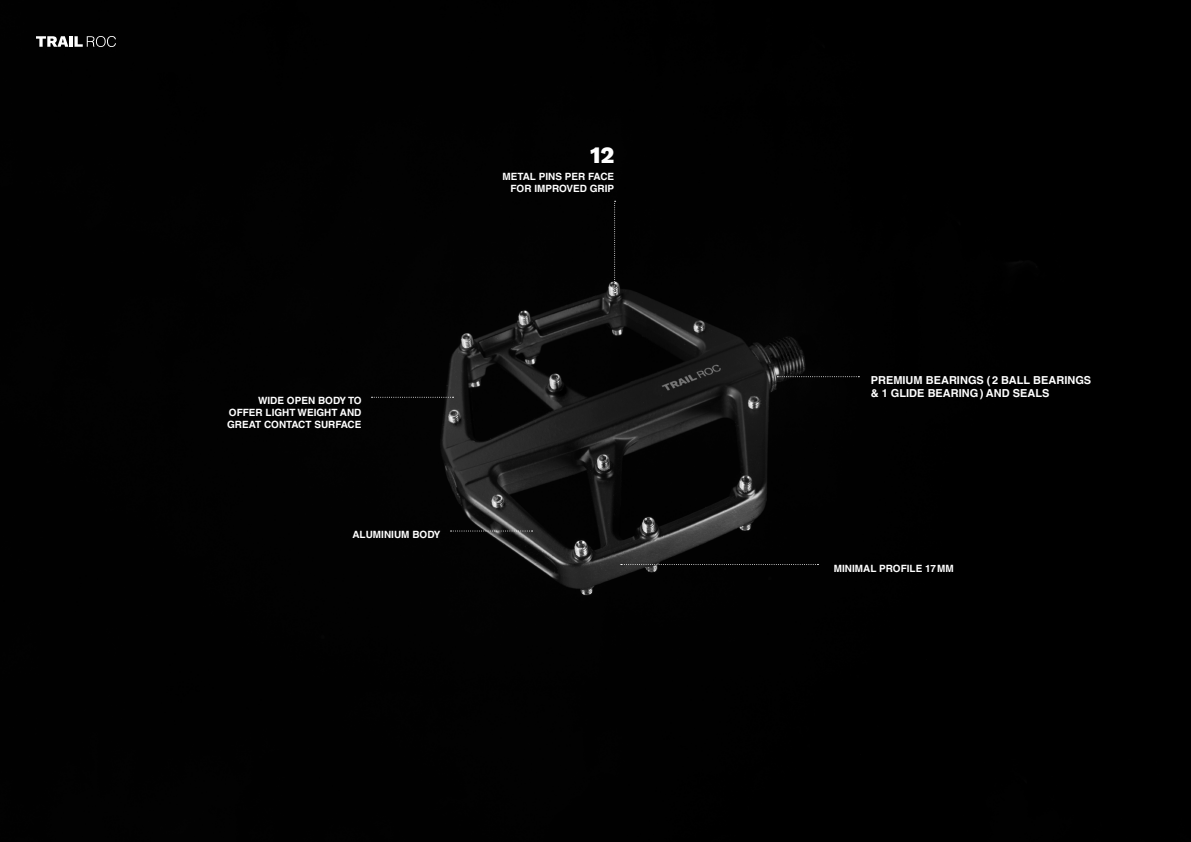
<style>
.page{position:relative;width:1191px;height:842px;background:#010101}
.page>*{position:absolute;margin:0;border:0;box-sizing:border-box;transform-origin:0 0}
.t1{font:800 23.2px "Work Sans";color:#fff}
.t2{font:700 11px/13.2px "Helvetica LT Std";color:#fff}
.t3{font:700 10px/12px "Helvetica LT Std";color:#fff;text-align:justify}
</style>
<div class="page">
<svg style="left:614px;top:201px;width:1px;height:92px"></svg>
<svg style="left:371px;top:397px;width:82px;height:1px"></svg>
<svg style="left:621px;top:564px;width:197px;height:1px"></svg>
<svg style="left:777px;top:376px;width:82px;height:1px"></svg>
<svg style="left:36px;top:36px;width:32px;height:11px"></svg>
<hr style="left:69px;top:36px;width:4px;height:11px;background:#fff">
<svg style="left:74px;top:36px;width:42px;height:11px"></svg>
<svg style="left:450px;top:531px;width:82px;height:1px"></svg>
<h1 class="t1" style="left:590px;top:142px;width:26px">12</h1>
<p class="t3" style="left:502px;top:170px;width:113px;text-align:right">METAL PINS PER FACE<br>FOR IMPROVED GRIP</p>
<p class="t3" style="left:227px;top:394px;width:136px;text-indent:31px">WIDE OPEN BODY TO OFFER LIGHT WEIGHT AND GREAT CONTACT SURFACE</p>
<p class="t3" style="left:352px;top:528px;width:90px">ALUMINIUM BODY</p>
<p class="t2" style="left:870px;top:374px;width:222px">PREMIUM BEARINGS (2 BALL BEARINGS &amp; 1 GLIDE BEARING) AND SEALS</p>
<p class="t3" style="left:833px;top:562px;width:122px">MINIMAL PROFILE 17MM</p>
</div>
